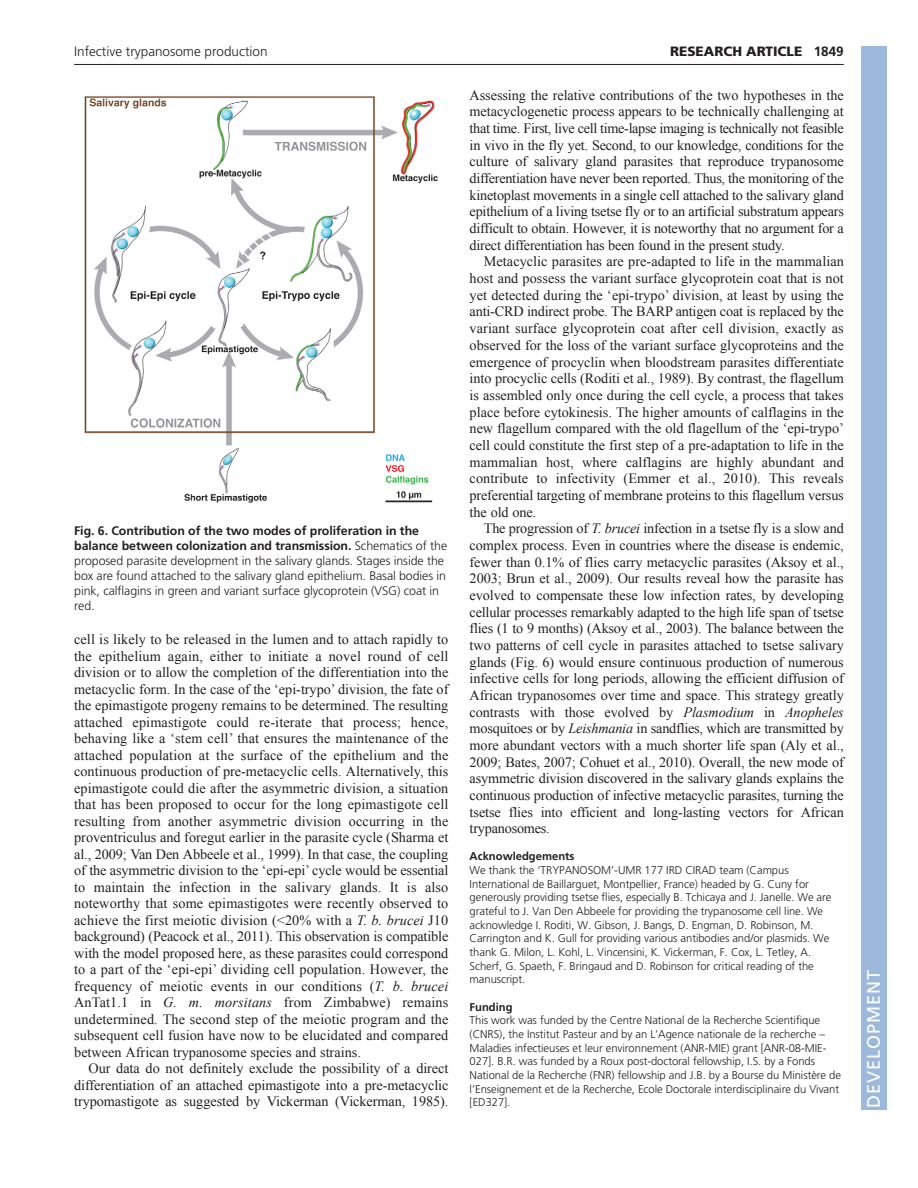
<style>
.page{position:relative;width:918px;height:1188px;background:#fff}
.page>*{position:absolute;margin:0;border:0;box-sizing:border-box;transform-origin:0 0}
.t1{font:18px "Frutiger LT Std";letter-spacing:.055em;color:#fff}
.t2{font:14.25px/16.6px "Times New Roman";letter-spacing:-.005em;color:#231f20;text-align:justify}
.t3{font:300 13.5px "Frutiger LT Std";color:#231f20}
.t4{font:900 13.5px "Frutiger LT Std";color:#231f20}
.t5{font:300 12.3px/15px "Frutiger LT Std";letter-spacing:-.005em;color:#231f20}
.t6{font:300 11.25px/13.6px "Frutiger LT Std";letter-spacing:-.005em;color:#231f20}
.t7{font:700 11.25px "Frutiger LT Std";color:#231f20}
.s1{font-weight:700}
.s2{font-style:italic}
</style>
<div class="page">
<hr style="left:74px;top:64px;width:770px;height:1px;background:#231f20">
<img style="left:84px;top:96px;width:354px;height:407px">
<div style="left:861px;top:46px;width:25px;height:1064px;background:#9cb9db"></div>
<p class="t3" style="left:74px;top:46px;width:195px">Infective trypanosome production</p>
<p class="t4" style="left:670px;top:45px;width:175px">RESEARCH ARTICLE <span class="s1">1849</span></p>
<p class="t2" style="left:470px;top:87px;width:376px">Assessing the relative contributions of the two hypotheses in the metacyclogenetic process appears to be technically challenging at that time. First, live cell time-lapse imaging is technically not feasible in vivo in the fly yet. Second, to our knowledge, conditions for the culture of salivary gland parasites that reproduce trypanosome differentiation have never been reported. Thus, the monitoring of the kinetoplast movements in a single cell attached to the salivary gland epithelium of a living tsetse fly or to an artificial substratum appears difficult to obtain. However, it is noteworthy that no argument for a direct differentiation has been found in the present study.</p>
<p class="t2" style="left:470px;top:253px;width:376px;text-indent:14px">Metacyclic parasites are pre-adapted to life in the mammalian host and possess the variant surface glycoprotein coat that is not yet detected during the ‘epi-trypo’ division, at least by using the anti-CRD indirect probe. The BARP antigen coat is replaced by the variant surface glycoprotein coat after cell division, exactly as observed for the loss of the variant surface glycoproteins and the emergence of procyclin when bloodstream parasites differentiate into procyclic cells (Roditi et al., 1989). By contrast, the flagellum is assembled only once during the cell cycle, a process that takes place before cytokinesis. The higher amounts of calflagins in the new flagellum compared with the old flagellum of the ‘epi-trypo’ cell could constitute the first step of a pre-adaptation to life in the mammalian host, where calflagins are highly abundant and contribute to infectivity (Emmer et al., 2010). This reveals preferential targeting of membrane proteins to this flagellum versus the old one.</p>
<p class="t2" style="left:470px;top:520px;width:376px;text-indent:14px">The progression of <span class="s2">T. brucei</span> infection in a tsetse fly is a slow and complex process. Even in countries where the disease is endemic, fewer than 0.1% of flies carry metacyclic parasites (Aksoy et al., 2003; Brun et al., 2009). Our results reveal how the parasite has evolved to compensate these low infection rates, by developing cellular processes remarkably adapted to the high life span of tsetse flies (1 to 9 months) (Aksoy et al., 2003). The balance between the two patterns of cell cycle in parasites attached to tsetse salivary glands (Fig. 6) would ensure continuous production of numerous infective cells for long periods, allowing the efficient diffusion of African trypanosomes over time and space. This strategy greatly contrasts with those evolved by <span class="s2">Plasmodium</span> in <span class="s2">Anopheles </span>mosquitoes or by <span class="s2">Leishmania</span> in sandflies, which are transmitted by more abundant vectors with a much shorter life span (Aly et al., 2009; Bates, 2007; Cohuet et al., 2010). Overall, the new mode of asymmetric division discovered in the salivary glands explains the continuous production of infective metacyclic parasites, turning the tsetse flies into efficient and long-lasting vectors for African trypanosomes.</p>
<p class="t7" style="left:470px;top:852px;width:106px">Acknowledgements</p>
<p class="t6" style="left:470px;top:864px;width:363px">We thank the ‘TRYPANOSOM’-UMR 177 IRD CIRAD team (Campus International de Baillarguet, Montpellier, France) headed by G. Cuny for generously providing tsetse flies, especially B. Tchicaya and J. Janelle. We are grateful to J. Van Den Abbeele for providing the trypanosome cell line. We acknowledge I. Roditi, W. Gibson, J. Bangs, D. Engman, D. Robinson, M.<br>Carrington and K. Gull for providing various antibodies and/or plasmids. We thank G. Milon, L. Kohl, L. Vincensini, K. Vickerman, F. Cox, L. Tetley, A.<br>Scherf, G. Spaeth, F. Bringaud and D. Robinson for critical reading of the manuscript.</p>
<p class="t7" style="left:470px;top:1002px;width:45px">Funding</p>
<p class="t6" style="left:470px;top:1014px;width:373px">This work was funded by the Centre National de la Recherche Scientifique (CNRS), the Institut Pasteur and by an L’Agence nationale de la recherche – Maladies infectieuses et leur environnement (ANR-MIE) grant [ANR-08-MIE-027]. B.R. was funded by a Roux post-doctoral fellowship, I.S. by a Fonds National de la Recherche (FNR) fellowship and J.B. by a Bourse du Ministère de l’Enseignement et de la Recherche, Ecole Doctorale interdisciplinaire du Vivant [ED327].</p>
<p class="t5" style="left:74px;top:524px;width:375px"><span class="s1">Fig. 6. Contribution of the two modes of proliferation in the balance between colonization and transmission.</span> Schematics of the proposed parasite development in the salivary glands. Stages inside the box are found attached to the salivary gland epithelium. Basal bodies in pink, calflagins in green and variant surface glycoprotein (VSG) coat in red.</p>
<p class="t2" style="left:74px;top:631px;width:376px">cell is likely to be released in the lumen and to attach rapidly to the epithelium again, either to initiate a novel round of cell division or to allow the completion of the differentiation into the metacyclic form. In the case of the ‘epi-trypo’ division, the fate of the epimastigote progeny remains to be determined. The resulting attached epimastigote could re-iterate that process; hence, behaving like a ‘stem cell’ that ensures the maintenance of the attached population at the surface of the epithelium and the continuous production of pre-metacyclic cells. Alternatively, this epimastigote could die after the asymmetric division, a situation that has been proposed to occur for the long epimastigote cell resulting from another asymmetric division occurring in the proventriculus and foregut earlier in the parasite cycle (Sharma et al., 2009; Van Den Abbeele et al., 1999). In that case, the coupling of the asymmetric division to the ‘epi-epi’ cycle would be essential to maintain the infection in the salivary glands. It is also noteworthy that some epimastigotes were recently observed to achieve the first meiotic division (&lt;20% with a <span class="s2">T. b. brucei</span> J10 background) (Peacock et al., 2011). This observation is compatible with the model proposed here, as these parasites could correspond to a part of the ‘epi-epi’ dividing cell population. However, the frequency of meiotic events in our conditions (<span class="s2">T. b. brucei </span>AnTat1.1 in <span class="s2">G. m. morsitans</span> from Zimbabwe) remains undetermined. The second step of the meiotic program and the subsequent cell fusion have now to be elucidated and compared between African trypanosome species and strains.</p>
<p class="t2" style="left:74px;top:1060px;width:376px;text-indent:14px">Our data do not definitely exclude the possibility of a direct differentiation of an attached epimastigote into a pre-metacyclic trypomastigote as suggested by Vickerman (Vickerman, 1985).</p>
<p class="t1" style="left:863px;top:1108px;width:140px;rotate:-90deg">DEVELOPMENT</p>
</div>
